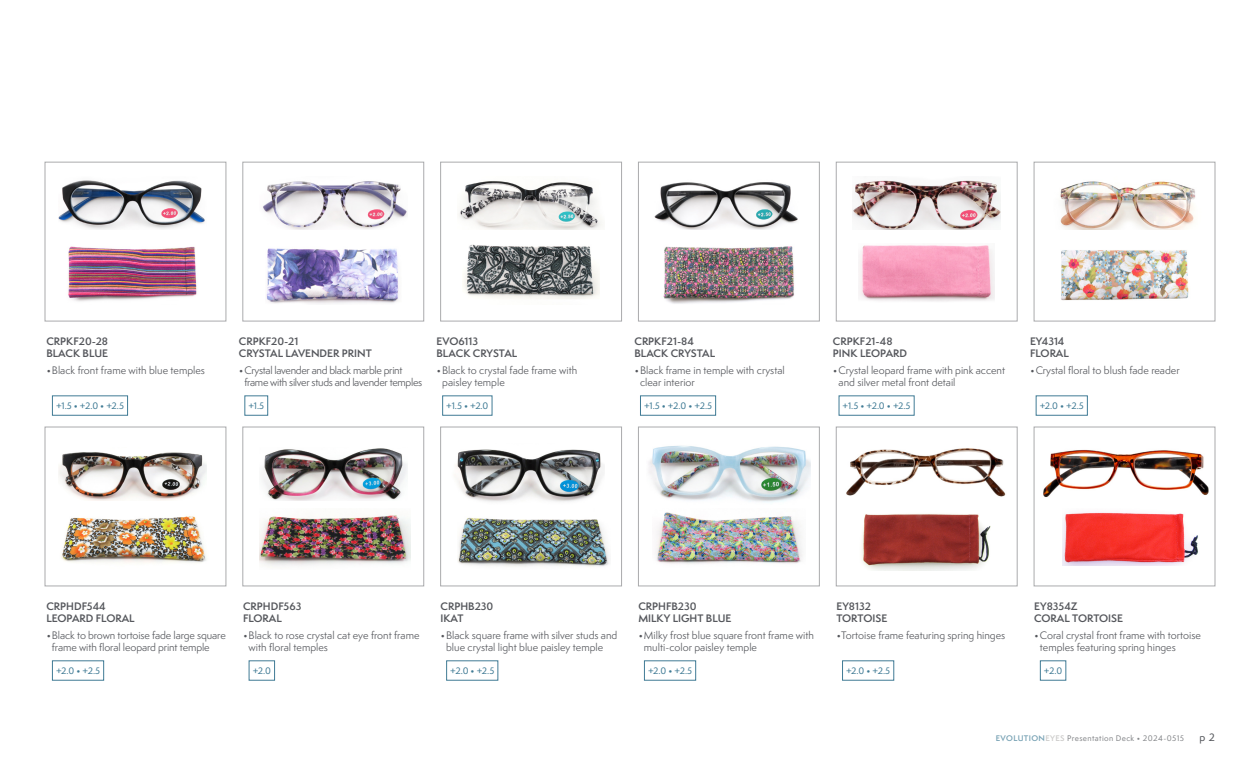
<style>
.page{position:relative;width:1260px;height:765px;background:#fff}
.page>*{position:absolute;margin:0;border:0;box-sizing:border-box;transform-origin:0 0}
.Description_-_Bullets{font:10px/12px "Semplicita Pro";color:#54565b}
.Product_Number___Name{font:600 10px/12px "Semplicita Pro";color:#54565b}
.Description_-_Bullets-2{font:10px/12px "Semplicita Pro";letter-spacing:-.03em;color:#54565b}
.t1{font:500 10px "Semplicita Pro";color:#54565b}
.Description_-_Power_Magnification{font:500 8.75px "Semplicita Pro";color:#407b95}
.t2{font:500 7.5px "Semplicita Pro";letter-spacing:.05em;color:#87898c}
.s1{font-weight:600;color:#79a3b5}
.s2{font-weight:600;color:#cdcccb}
</style>
<div class="page">
<div style="left:440px;top:427px;width:182px;height:159px;border:1px solid #aaabad"></div>
<div style="left:440px;top:162px;width:182px;height:159px;border:1px solid #aaabad"></div>
<div style="left:45px;top:427px;width:181px;height:159px;border:1px solid #aaabad"></div>
<div style="left:836px;top:427px;width:181px;height:159px;border:1px solid #aaabad"></div>
<div style="left:243px;top:162px;width:181px;height:159px;border:1px solid #aaabad"></div>
<div style="left:1034px;top:427px;width:181px;height:159px;border:1px solid #aaabad"></div>
<div style="left:45px;top:162px;width:181px;height:159px;border:1px solid #aaabad"></div>
<div style="left:243px;top:427px;width:181px;height:159px;border:1px solid #aaabad"></div>
<div style="left:638px;top:427px;width:182px;height:159px;border:1px solid #aaabad"></div>
<div style="left:638px;top:162px;width:182px;height:159px;border:1px solid #aaabad"></div>
<div style="left:836px;top:162px;width:181px;height:159px;border:1px solid #aaabad"></div>
<div style="left:1034px;top:162px;width:181px;height:159px;border:1px solid #aaabad"></div>
<img style="left:59px;top:180px;width:146px;height:50px">
<img style="left:59px;top:452px;width:148px;height:49px">
<img style="left:262px;top:448px;width:145px;height:53px">
<img style="left:456px;top:449px;width:148px;height:53px">
<img style="left:648px;top:445px;width:163px;height:58px">
<img style="left:846px;top:448px;width:160px;height:49px">
<img style="left:1043px;top:450px;width:166px;height:47px">
<img style="left:263px;top:181px;width:144px;height:49px">
<img style="left:459px;top:181px;width:144px;height:49px">
<img style="left:654px;top:182px;width:144px;height:48px">
<img style="left:853px;top:180px;width:148px;height:50px">
<img style="left:1060px;top:181px;width:136px;height:49px">
<img style="left:68px;top:246px;width:129px;height:56px">
<img style="left:61px;top:516px;width:145px;height:47px">
<img style="left:259px;top:515px;width:151px;height:52px">
<img style="left:458px;top:517px;width:151px;height:50px">
<img style="left:656px;top:512px;width:147px;height:52px">
<img style="left:862px;top:514px;width:129px;height:57px">
<img style="left:1062px;top:512px;width:136px;height:53px">
<img style="left:266px;top:248px;width:133px;height:56px">
<img style="left:463px;top:244px;width:136px;height:55px">
<img style="left:663px;top:246px;width:131px;height:58px">
<img style="left:859px;top:245px;width:136px;height:57px">
<img style="left:1061px;top:250px;width:128px;height:51px">
<p class="Product_Number___Name" style="left:46px;top:335px;width:63px">CRPKF20-28<br>BLACK BLUE</p>
<p class="Description_-_Bullets" style="left:46px;top:364px;width:160px">•Black front frame with blue temples</p>
<p class="Description_-_Power_Magnification" style="left:56px;top:400px;width:69px">+1.5 • +2.0 • +2.5</p>
<p class="Product_Number___Name" style="left:239px;top:335px;width:135px">CRPKF20-21<br>CRYSTAL LAVENDER PRINT</p>
<p class="Description_-_Bullets-2" style="left:244px;top:364px;width:179px;text-indent:-6px">•Crystal lavender and black marble print frame with silver studs and lavender temples</p>
<p class="Description_-_Power_Magnification" style="left:248px;top:400px;width:17px">+1.5</p>
<p class="Product_Number___Name" style="left:437px;top:335px;width:82px">EVO6113<br>BLACK CRYSTAL</p>
<p class="Description_-_Bullets" style="left:442px;top:364px;width:137px;text-indent:-6px">•Black to crystal fade frame with paisley temple</p>
<p class="Description_-_Power_Magnification" style="left:446px;top:400px;width:44px">+1.5 • +2.0</p>
<p class="Product_Number___Name" style="left:634px;top:335px;width:82px">CRPKF21-84<br>BLACK CRYSTAL</p>
<p class="Description_-_Bullets" style="left:640px;top:364px;width:146px;text-indent:-6px">•Black frame in temple with crystal clear interior</p>
<p class="Description_-_Power_Magnification" style="left:644px;top:400px;width:69px">+1.5 • +2.0 • +2.5</p>
<p class="Product_Number___Name" style="left:833px;top:335px;width:76px">CRPKF21-48<br>PINK LEOPARD</p>
<p class="Description_-_Bullets" style="left:839px;top:364px;width:168px;text-indent:-6px">•Crystal leopard frame with pink accent and silver metal front detail</p>
<p class="Description_-_Power_Magnification" style="left:843px;top:400px;width:69px">+1.5 • +2.0 • +2.5</p>
<p class="Product_Number___Name" style="left:1030px;top:335px;width:40px">EY4314<br>FLORAL</p>
<p class="Description_-_Bullets" style="left:1030px;top:364px;width:151px">•Crystal floral to blush fade reader</p>
<p class="Description_-_Power_Magnification" style="left:1040px;top:400px;width:46px">+2.0 • +2.5</p>
<p class="Product_Number___Name" style="left:46px;top:600px;width:90px">CRPHDF544<br>LEOPARD FLORAL</p>
<p class="Description_-_Bullets" style="left:52px;top:629px;width:175px;text-indent:-6px">•Black to brown tortoise fade large square frame with floral leopard print temple</p>
<p class="Description_-_Power_Magnification" style="left:56px;top:665px;width:46px">+2.0 • +2.5</p>
<p class="Product_Number___Name" style="left:243px;top:600px;width:60px">CRPHDF563<br>FLORAL</p>
<p class="Description_-_Bullets" style="left:249px;top:629px;width:172px;text-indent:-6px">•Black to rose crystal cat eye front frame with floral temples</p>
<p class="Description_-_Power_Magnification" style="left:253px;top:665px;width:20px">+2.0</p>
<p class="Product_Number___Name" style="left:441px;top:600px;width:54px">CRPHB230<br>IKAT</p>
<p class="Description_-_Bullets" style="left:446px;top:629px;width:173px;text-indent:-6px">•Black square frame with silver studs and blue crystal light blue paisley temple</p>
<p class="Description_-_Power_Magnification" style="left:450px;top:665px;width:46px">+2.0 • +2.5</p>
<p class="Product_Number___Name" style="left:638px;top:600px;width:95px">CRPHFB230<br>MILKY LIGHT BLUE</p>
<p class="Description_-_Bullets" style="left:644px;top:629px;width:171px;text-indent:-6px">•Milky frost blue square front frame with multi-color paisley temple</p>
<p class="Description_-_Power_Magnification" style="left:648px;top:665px;width:46px">+2.0 • +2.5</p>
<p class="Product_Number___Name" style="left:836px;top:600px;width:52px">EY8132<br>TORTOISE</p>
<p class="Description_-_Bullets" style="left:836px;top:629px;width:170px">•Tortoise frame featuring spring hinges</p>
<p class="Description_-_Power_Magnification" style="left:846px;top:665px;width:46px">+2.0 • +2.5</p>
<p class="Product_Number___Name" style="left:1034px;top:600px;width:90px">EY8354Z<br>CORAL TORTOISE</p>
<p class="Description_-_Bullets" style="left:1040px;top:629px;width:163px;text-indent:-6px">•Coral crystal front frame with tortoise temples featuring spring hinges</p>
<p class="Description_-_Power_Magnification" style="left:1044px;top:665px;width:20px">+2.0</p>
<p class="t2" style="left:996px;top:733px;width:190px"><span class="s1">EVOLUTION</span><span class="s2">EYES</span> Presentation Deck • 2024-0515</p>
<p class="t1" style="left:1200px;top:730px;width:17px">p 2</p>
</div>
